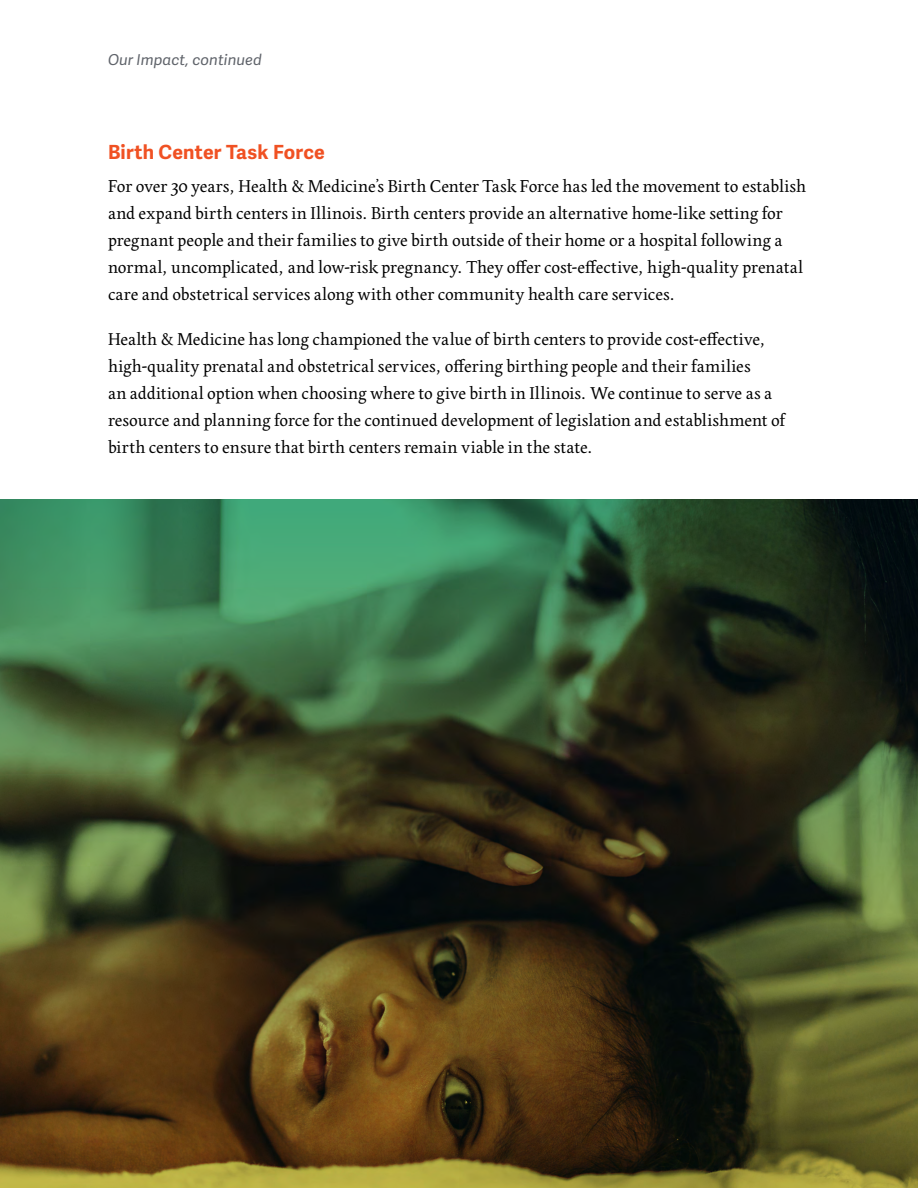
<style>
.page{position:relative;width:918px;height:1188px;background:#fff}
.page>*{position:absolute;margin:0;border:0;box-sizing:border-box;transform-origin:0 0}
.t1{font:700 19.5px "Adelle Sans";letter-spacing:.01em;color:#f05123}
.t2{font:18px/27px "Edita";color:#000}
.t3{font:italic 15px "Adelle Sans";letter-spacing:.005em;color:#5f636a}
</style>
<div class="page">
<img style="left:0;top:500px;width:918px;height:688px">
<p class="t3" style="left:108px;top:51px;width:155px">Our Impact, continued</p>
<p class="t1" style="left:108px;top:140px;width:218px">Birth Center Task Force</p>
<p class="t2" style="left:108px;top:173px;width:700px">For over 30 years, Health &amp; Medicine’s Birth Center Task Force has led the movement to establish and expand birth centers in Illinois. Birth centers provide an alternative home-like setting for pregnant people and their families to give birth outside of their home or a hospital following a normal, uncomplicated, and low-risk pregnancy. They offer cost-effective, high-quality prenatal care and obstetrical services along with other community health care services.</p>
<p class="t2" style="left:108px;top:326px;width:679px">Health &amp; Medicine has long championed the value of birth centers to provide cost-effective, high-quality prenatal and obstetrical services, offering birthing people and their families<br>an additional option when choosing where to give birth in Illinois. We continue to serve as a resource and planning force for the continued development of legislation and establishment of birth centers to ensure that birth centers remain viable in the state.</p>
</div>
